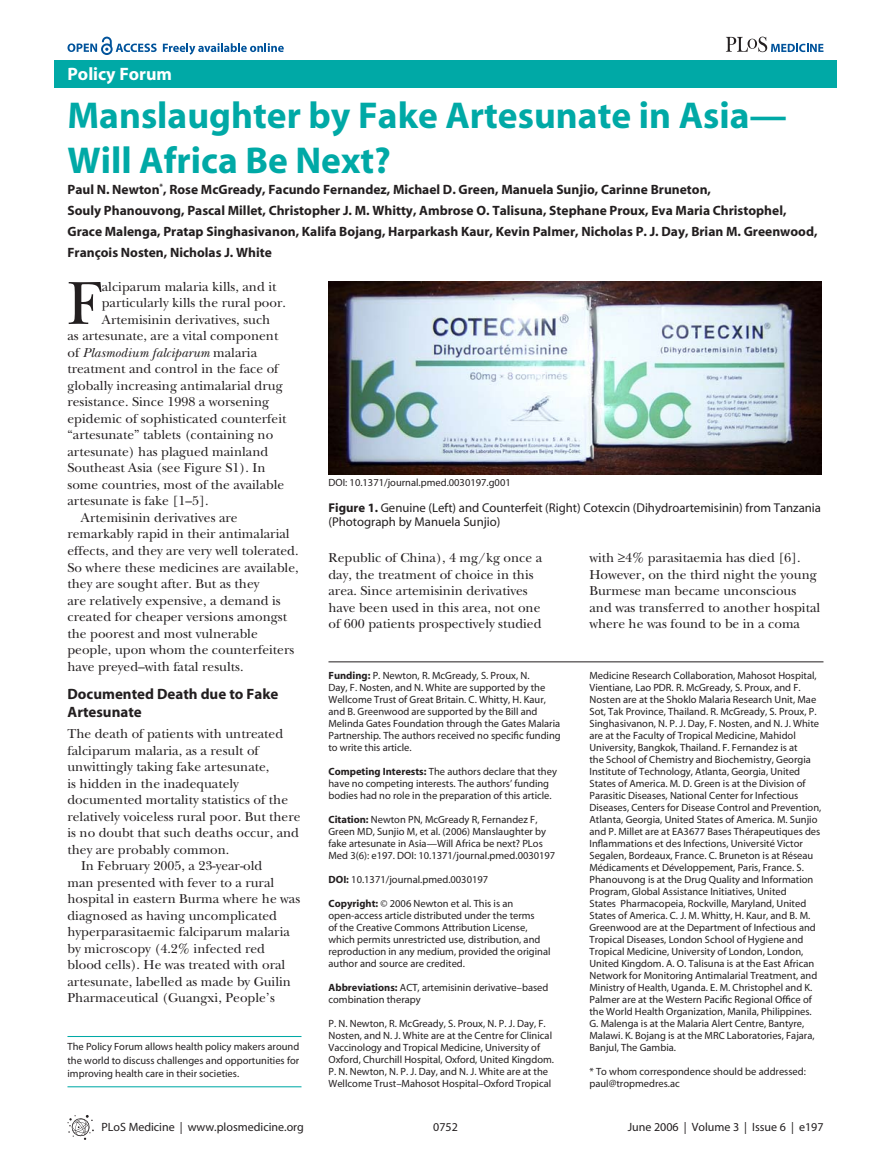
<style>
.page{position:relative;width:891px;height:1175px;background:#fff}
.page>*{position:absolute;margin:0;border:0;box-sizing:border-box;transform-origin:0 0}
.t1{font:500 63.45px "PLB Iserif";color:#231f20}
.t2{font:700 37.5px/45px "P Lo S Sans";color:#00a9a6}
.t3{font:700 18px "P Lo S Sans";color:#fff}
.t4{font:700 15px/18px "P Lo S Sans";color:#231f20}
.t5{font:500 13.5px/16.5px "PLB Iserif";color:#231f20}
.t6{font:700 13.5px/21px "P Lo S Sans";color:#231f20}
.t7{font:italic 500 13.5px "PLB Iserif";color:#231f20}
.t8{font:12.75px/13.5px "P Lo S Sans";color:#231f20}
.t9{font:12px "P Lo S Sans";color:#231f20}
.t10{font:10.5px/12px "P Lo S Sans";color:#231f20}
.s1{font-style:normal}
.s2{font-weight:700}
</style>
<div class="page">
<svg style="left:68px;top:1115px;width:26px;height:24px"></svg>
<div style="left:54px;top:61px;width:783px;height:27px;background:#00a9a6"></div>
<svg style="left:163px;top:43px;width:121px;height:12px"></svg>
<svg style="left:68px;top:37px;width:89px;height:18px"></svg>
<svg style="left:726px;top:37px;width:98px;height:15px"></svg>
<hr style="left:67px;top:1036px;width:234px;height:1px;background:#00a9a6">
<hr style="left:67px;top:1086px;width:234px;height:1px;background:#00a9a6">
<hr style="left:328px;top:661px;width:496px;height:1px;background:#231f20">
<img style="left:328px;top:282px;width:494px;height:192px">
<h3 class="t3" style="left:68px;top:67px;width:106px">Policy Forum</h3>
<h2 class="t2" style="left:68px;top:96px;width:721px">Manslaughter by Fake Artesunate in Asia—<br>Will Africa Be Next?</h2>
<p class="t6" style="left:67px;top:180px;width:752px">Paul N. Newton<sup>*</sup>, Rose McGready, Facundo Fernandez, Michael D. Green, Manuela Sunjio, Carinne Bruneton,<br>Souly Phanouvong, Pascal Millet, Christopher J. M. Whitty, Ambrose O. Talisuna, Stephane Proux, Eva Maria Christophel, Grace Malenga, Pratap Singhasivanon, Kalifa Bojang, Harparkash Kaur, Kevin Palmer, Nicholas P. J. Day, Brian M. Greenwood, François Nosten, Nicholas J. White</p>
<h1 class="t1" style="left:68px;top:277px;width:36px">F</h1>
<p class="t5" style="left:102px;top:279px;width:176px">alciparum malaria kills, and it</p>
<p class="t5" style="left:102px;top:296px;width:186px">particularly kills the rural poor.</p>
<p class="t5" style="left:102px;top:312px;width:170px">Artemisinin derivatives, such</p>
<p class="t5" style="left:67px;top:329px;width:212px">as artesunate, are a vital component</p>
<p class="t7" style="left:67px;top:347px;width:191px"><span class="s1">of</span> Plasmodium falciparum <span class="s1">malaria</span></p>
<p class="t5" style="left:67px;top:362px;width:213px">treatment and control in the face of</p>
<p class="t5" style="left:67px;top:378px;width:217px">globally increasing antimalarial drug</p>
<p class="t5" style="left:67px;top:395px;width:203px">resistance. Since 1998 a worsening</p>
<p class="t5" style="left:67px;top:411px;width:220px">epidemic of sophisticated counterfeit</p>
<p class="t5" style="left:67px;top:428px;width:207px">“artesunate” tablets (containing no</p>
<p class="t5" style="left:67px;top:444px;width:202px">artesunate) has plagued mainland</p>
<p class="t5" style="left:67px;top:461px;width:199px">Southeast Asia (see Figure S1). In</p>
<p class="t5" style="left:67px;top:477px;width:218px">some countries, most of the available</p>
<p class="t5" style="left:67px;top:494px;width:143px">artesunate is fake [1–5].</p>
<p class="t5" style="left:81px;top:510px;width:158px">Artemisinin derivatives are</p>
<p class="t5" style="left:67px;top:527px;width:224px">remarkably rapid in their antimalarial</p>
<p class="t5" style="left:67px;top:543px;width:233px">effects, and they are very well tolerated.</p>
<p class="t5" style="left:67px;top:560px;width:233px">So where these medicines are available,</p>
<p class="t5" style="left:67px;top:576px;width:193px">they are sought after. But as they</p>
<p class="t5" style="left:67px;top:593px;width:215px">are relatively expensive, a demand is</p>
<p class="t5" style="left:67px;top:609px;width:221px">created for cheaper versions amongst</p>
<p class="t5" style="left:67px;top:626px;width:192px">the poorest and most vulnerable</p>
<p class="t5" style="left:67px;top:642px;width:228px">people, upon whom the counterfeiters</p>
<p class="t5" style="left:67px;top:659px;width:178px">have preyed–with fatal results.</p>
<h3 class="t4" style="left:68px;top:686px;width:212px">Documented Death due to Fake<br>Artesunate</h3>
<p class="t5" style="left:68px;top:726px;width:217px">The death of patients with untreated</p>
<p class="t5" style="left:68px;top:743px;width:193px">falciparum malaria, as a result of</p>
<p class="t5" style="left:68px;top:759px;width:203px">unwittingly taking fake artesunate,</p>
<p class="t5" style="left:68px;top:776px;width:173px">is hidden in the inadequately</p>
<p class="t5" style="left:68px;top:792px;width:222px">documented mortality statistics of the</p>
<p class="t5" style="left:68px;top:809px;width:235px">relatively voiceless rural poor. But there</p>
<p class="t5" style="left:68px;top:825px;width:233px">is no doubt that such deaths occur, and</p>
<p class="t5" style="left:68px;top:842px;width:163px">they are probably common.</p>
<p class="t5" style="left:81px;top:858px;width:183px">In February 2005, a 23-year-old</p>
<p class="t5" style="left:68px;top:875px;width:208px">man presented with fever to a rural</p>
<p class="t5" style="left:68px;top:891px;width:234px">hospital in eastern Burma where he was</p>
<p class="t5" style="left:68px;top:908px;width:211px">diagnosed as having uncomplicated</p>
<p class="t5" style="left:68px;top:924px;width:224px">hyperparasitaemic falciparum malaria</p>
<p class="t5" style="left:68px;top:941px;width:199px">by microscopy (4.2% infected red</p>
<p class="t5" style="left:68px;top:957px;width:219px">blood cells). He was treated with oral</p>
<p class="t5" style="left:68px;top:974px;width:225px">artesunate, labelled as made by Guilin</p>
<p class="t5" style="left:68px;top:990px;width:209px">Pharmaceutical (Guangxi, People’s</p>
<p class="t10" style="left:68px;top:1040px;width:233px;line-height:13.5px;text-align:justify">The Policy Forum allows health policy makers around the world to discuss challenges and opportunities for improving health care in their societies.</p>
<p class="t10" style="left:328px;top:477px;width:184px">DOI: 10.1371/journal.pmed.0030197.g001</p>
<p class="t8" style="left:328px;top:502px;width:494px"><span class="s2">Figure 1.</span> Genuine (Left) and Counterfeit (Right) Cotexcin (Dihydroartemisinin) from Tanzania (Photograph by Manuela Sunjio)</p>
<p class="t5" style="left:328px;top:550px;width:215px">Republic of China), 4 mg/kg once a day, the treatment of choice in this area. Since artemisinin derivatives have been used in this area, not one of 600 patients prospectively studied</p>
<p class="t5" style="left:589px;top:550px;width:232px">with ≥4% parasitaemia has died [6].<br>However, on the third night the young Burmese man became unconscious and was transferred to another hospital where he was found to be in a coma</p>
<p class="t10" style="left:328px;top:670px;width:234px"><span class="s2">Funding:</span> P. Newton, R. McGready, S. Proux, N.<br>Day, F. Nosten, and N. White are supported by the Wellcome Trust of Great Britain. C. Whitty, H. Kaur, and B. Greenwood are supported by the Bill and Melinda Gates Foundation through the Gates Malaria Partnership. The authors received no specific funding to write this article.</p>
<p class="t10" style="left:328px;top:766px;width:230px"><span class="s2">Competing Interests:</span> The authors declare that they have no competing interests. The authors’ funding bodies had no role in the preparation of this article.</p>
<p class="t10" style="left:328px;top:814px;width:228px"><span class="s2">Citation:</span> Newton PN, McGready R, Fernandez F, Green MD, Sunjio M, et al. (2006) Manslaughter by fake artesunate in Asia—Will Africa be next? PLos Med 3(6): e197. DOI: 10.1371/journal.pmed.0030197</p>
<p class="t10" style="left:328px;top:874px;width:161px"><span class="s2">DOI:</span> 10.1371/journal.pmed.0030197</p>
<p class="t10" style="left:328px;top:898px;width:224px"><span class="s2">Copyright:</span> © 2006 Newton et al. This is an open-access article distributed under the terms<br>of the Creative Commons Attribution License, which permits unrestricted use, distribution, and reproduction in any medium, provided the original author and source are credited.</p>
<p class="t10" style="left:328px;top:982px;width:222px"><span class="s2">Abbreviations:</span> ACT, artemisinin derivative–based combination therapy</p>
<p class="t10" style="left:328px;top:1018px;width:227px">P. N. Newton, R. McGready, S. Proux, N. P. J. Day, F.<br>Nosten, and N. J. White are at the Centre for Clinical Vaccinology and Tropical Medicine, University of Oxford, Churchill Hospital, Oxford, United Kingdom.<br>P. N. Newton, N. P. J. Day, and N. J. White are at the Wellcome Trust–Mahosot Hospital–Oxford Tropical</p>
<p class="t10" style="left:589px;top:670px;width:233px">Medicine Research Collaboration, Mahosot Hospital, Vientiane, Lao PDR. R. McGready, S. Proux, and F.<br>Nosten are at the Shoklo Malaria Research Unit, Mae Sot, Tak Province, Thailand. R. McGready, S. Proux, P.<br>Singhasivanon, N. P. J. Day, F. Nosten, and N. J. White are at the Faculty of Tropical Medicine, Mahidol University, Bangkok, Thailand. F. Fernandez is at<br>the School of Chemistry and Biochemistry, Georgia Institute of Technology, Atlanta, Georgia, United States of America. M. D. Green is at the Division of Parasitic Diseases, National Center for Infectious Diseases, Centers for Disease Control and Prevention, Atlanta, Georgia, United States of America. M. Sunjio and P. Millet are at EA3677 Bases Thérapeutiques des Inflammations et des Infections, Université Victor Segalen, Bordeaux, France. C. Bruneton is at Réseau Médicaments et Développement, Paris, France. S.<br>Phanouvong is at the Drug Quality and Information Program, Global Assistance Initiatives, United<br>States Pharmacopeia, Rockville, Maryland, United States of America. C. J. M. Whitty, H. Kaur, and B. M.<br>Greenwood are at the Department of Infectious and Tropical Diseases, London School of Hygiene and Tropical Medicine, University of London, London, United Kingdom. A. O. Talisuna is at the East African Network for Monitoring Antimalarial Treatment, and Ministry of Health, Uganda. E. M. Christophel and K.<br>Palmer are at the Western Pacific Regional Office of the World Health Organization, Manila, Philippines.<br>G. Malenga is at the Malaria Alert Centre, Bantyre, Malawi. K. Bojang is at the MRC Laboratories, Fajara, Banjul, The Gambia.</p>
<p class="t10" style="left:589px;top:1066px;width:218px">* To whom correspondence should be addressed: paul@tropmedres.ac</p>
<p class="t9" style="left:102px;top:1122px;width:204px">PLoS Medicine | www.plosmedicine.org</p>
<p class="t9" style="left:433px;top:1122px;width:26px">0752</p>
<p class="t9" style="left:628px;top:1122px;width:197px">June 2006 | Volume 3 | Issue 6 | e197</p>
</div>
